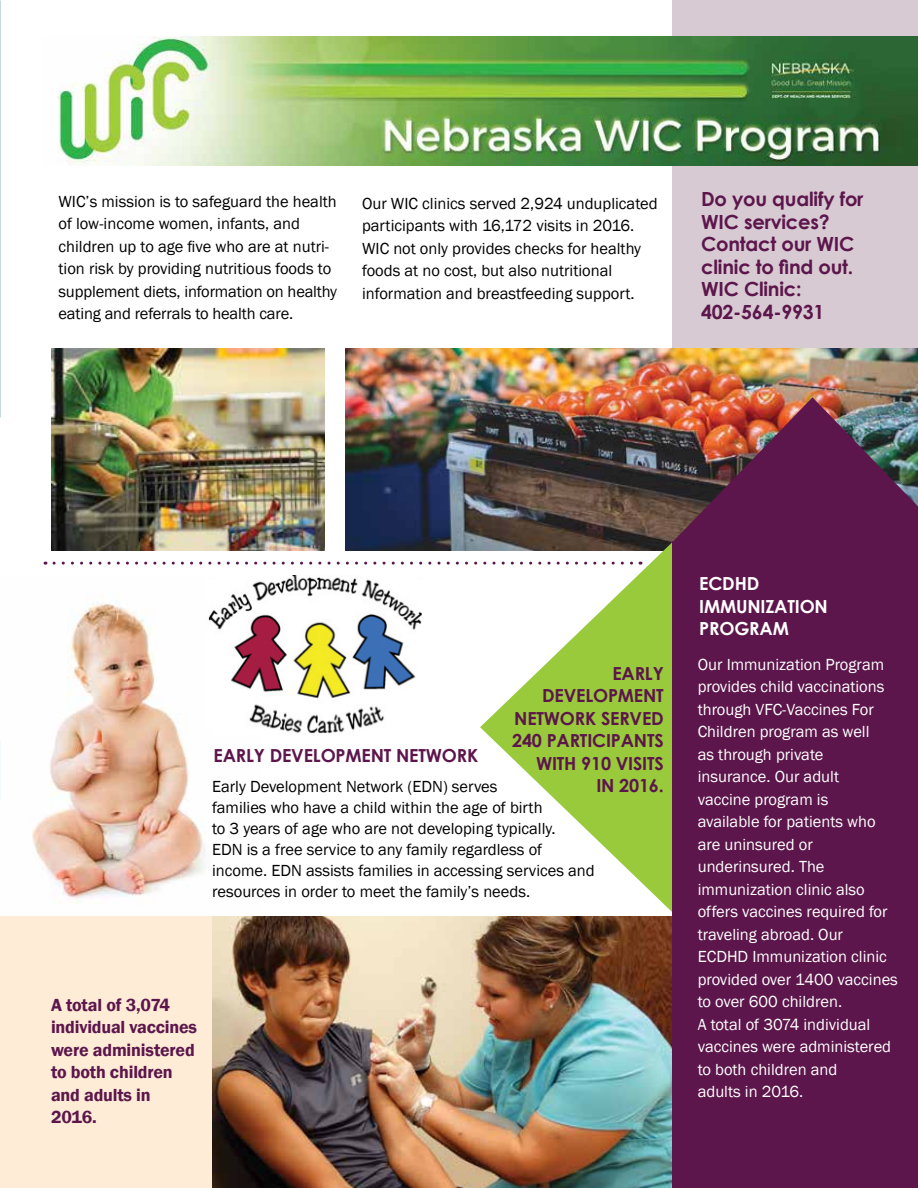
<style>
.page{position:relative;width:918px;height:1188px;background:#fff}
.page>*{position:absolute;margin:0;border:0;box-sizing:border-box;transform-origin:0 0}
.t1{font:700 19.5px/22.5px "Century Gothic";letter-spacing:-.01em;color:#5c164b}
.t2{font:700 18px/22.5px "Century Gothic";letter-spacing:-.01em;color:#5c164b;text-align:right}
.t3{font:600 18px/22.5px "Franklin Gothic";letter-spacing:-.01em;color:#5c164b}
.t4{font:700 18px/22.5px "Century Gothic";letter-spacing:-.01em;color:#fff}
.t5{font:16.5px/22.5px "Franklin Gothic";color:#000}
.t6{font:16.5px/22.5px "Franklin Gothic";color:#fff}
</style>
<div class="page">
<img style="left:0;top:601px;width:206px;height:303px">
<div style="left:672px;top:0;width:246px;height:641px;background:#d7cad2"></div>
<div style="left:0;top:916px;width:918px;height:272px;background:#feecd7"></div>
<svg style="left:54px;top:562px;width:424px;height:3px"></svg>
<img style="left:213px;top:916px;width:460px;height:272px">
<img style="left:208px;top:576px;width:214px;height:158px">
<img style="left:57px;top:37px;width:861px;height:129px">
<img style="left:346px;top:349px;width:572px;height:202px">
<img style="left:52px;top:349px;width:273px;height:202px">
<img style="left:673px;top:397px;width:245px;height:145px">
<svg style="left:480px;top:542px;width:193px;height:371px;fill:#98ca3c"></svg>
<div style="left:673px;top:542px;width:245px;height:646px;background:#5c164b"></div>
<p class="t5" style="left:58px;top:190px;width:280px">WIC’s mission is to safeguard the health of low-income women, infants, and children up to age five who are at nutri&shy;tion risk by providing nutritious foods to supplement diets, information on healthy eating and referrals to health care.</p>
<p class="t5" style="left:362px;top:192px;width:297px">Our WIC clinics served 2,924 unduplicated participants with 16,172 visits in 2016.<br>WIC not only provides checks for healthy foods at no cost, but also nutritional information and breastfeeding support.</p>
<p class="t1" style="left:701px;top:187px;width:164px">Do you qualify for<br>WIC services?<br>Contact our WIC clinic to find out.<br>WIC Clinic:<br>402-564-9931</p>
<p class="t2" style="left:512px;top:661px;width:153px">EARLY<br>DEVELOPMENT<br>NETWORK SERVED<br>240 PARTICIPANTS<br>WITH 910 VISITS<br>IN 2016.</p>
<p class="t2" style="left:214px;top:744px;width:266px">EARLY DEVELOPMENT NETWORK</p>
<p class="t5" style="left:212px;top:777px;width:384px;line-height:21px">Early Development Network (EDN) serves<br>families who have a child within the age of birth<br>to 3 years of age who are not developing typically.<br>EDN is a free service to any family regardless of income. EDN assists families in accessing services and resources in order to meet the family’s needs.</p>
<p class="t3" style="left:51px;top:994px;width:148px">A total of 3,074 individual vaccines were administered to both children and adults in<br>2016.</p>
<p class="t4" style="left:699px;top:572px;width:130px">ECDHD<br>IMMUNIZATION<br>PROGRAM</p>
<p class="t6" style="left:698px;top:653px;width:202px">Our Immunization Program provides child vaccinations through VFC-Vaccines For<br>Children program as well<br>as through private insurance. Our adult<br>vaccine program is<br>available for patients who are uninsured or underinsured. The immunization clinic also offers vaccines required for traveling abroad. Our<br>ECDHD Immunization clinic provided over 1400 vaccines to over 600 children.<br>A total of 3074 individual vaccines were administered to both children and<br>adults in 2016.</p>
</div>
